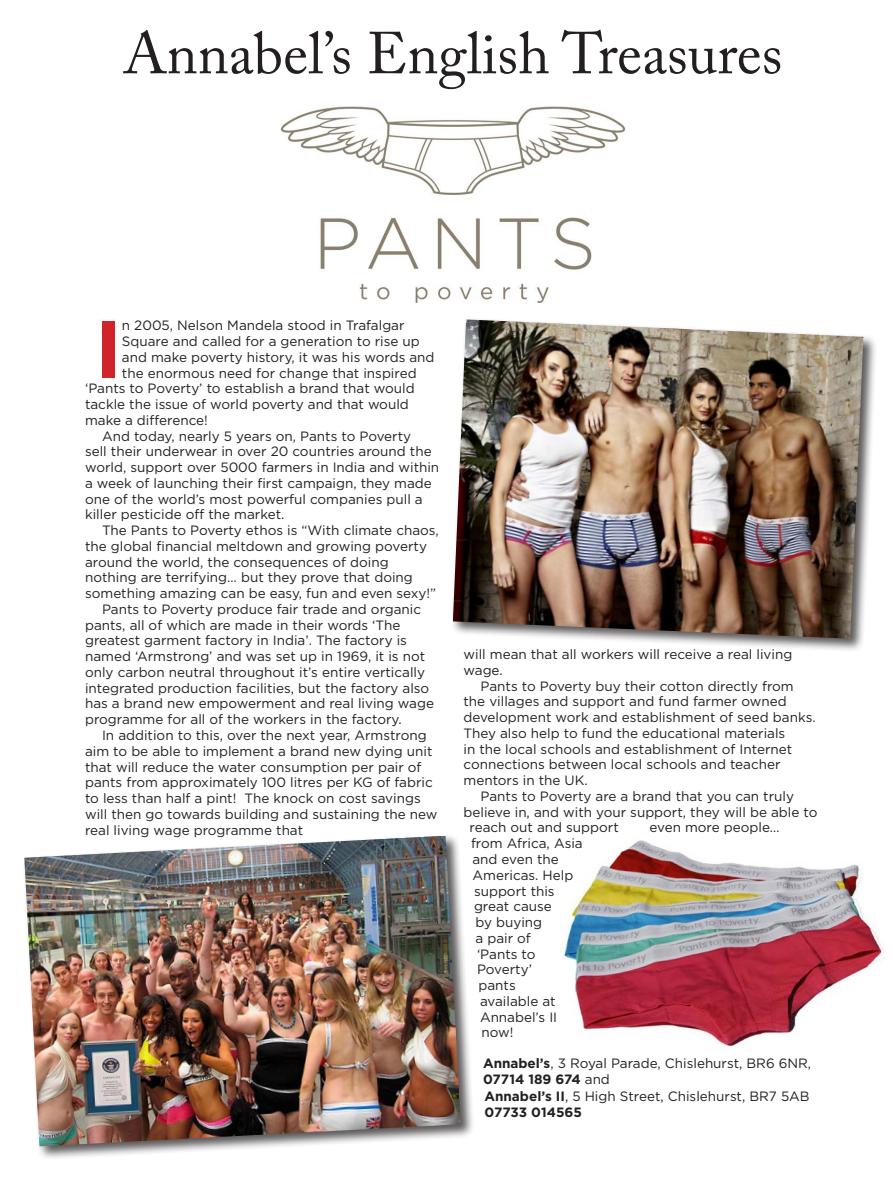
<style>
.page{position:relative;width:893px;height:1191px;background:#fff}
.page>*{position:absolute;margin:0;border:0;box-sizing:border-box;transform-origin:0 0}
.t1{font:700 81px "Gotham";color:#d1232a}
.t2{font:58.5px "Adobe Caslon Pro";color:#231f20}
.t3{font:13.5px/16.5px "Gotham";color:#231f20}
.s1{font-weight:700}
</style>
<div class="page">
<div style="left:22px;top:833px;width:453px;height:327px;background:#231f20;opacity:.75"></div>
<img style="left:24px;top:835px;width:437px;height:311px">
<img style="left:280px;top:106px;width:346px;height:196px">
<div style="left:451px;top:317px;width:426px;height:336px;background:#231f20;opacity:.75"></div>
<img style="left:453px;top:319px;width:410px;height:320px">
<img style="left:563px;top:840px;width:321px;height:207px">
<h2 class="t2" style="left:123px;top:19px;width:661px">Annabel’s English Treasures</h2>
<h1 class="t1" style="left:95px;top:295px;width:29px">I</h1>
<p class="t3" style="left:122px;top:317px;width:284px">n 2005, Nelson Mandela stood in Trafalgar</p>
<p class="t3" style="left:122px;top:333px;width:299px">Square and called for a generation to rise up</p>
<p class="t3" style="left:122px;top:348px;width:314px">and make poverty history, it was his words and</p>
<p class="t3" style="left:122px;top:364px;width:296px">the enormous need for change that inspired</p>
<p class="t3" style="left:85px;top:380px;width:331px">‘Pants to Poverty’ to establish a brand that would</p>
<p class="t3" style="left:85px;top:396px;width:325px">tackle the issue of world poverty and that would</p>
<p class="t3" style="left:85px;top:411px;width:124px">make a difference!</p>
<p class="t3" style="left:102px;top:427px;width:311px">And today, nearly 5 years on, Pants to Poverty</p>
<p class="t3" style="left:85px;top:443px;width:348px">sell their underwear in over 20 countries around the</p>
<p class="t3" style="left:85px;top:459px;width:356px">world, support over 5000 farmers in India and within</p>
<p class="t3" style="left:85px;top:474px;width:348px">a week of launching their first campaign, they made</p>
<p class="t3" style="left:85px;top:490px;width:339px">one of the world’s most powerful companies pull a</p>
<p class="t3" style="left:85px;top:506px;width:201px">killer pesticide off the market.</p>
<p class="t3" style="left:102px;top:522px;width:338px">The Pants to Poverty ethos is “With climate chaos,</p>
<p class="t3" style="left:85px;top:537px;width:343px">the global financial meltdown and growing poverty</p>
<p class="t3" style="left:85px;top:553px;width:305px">around the world, the consequences of doing</p>
<p class="t3" style="left:85px;top:569px;width:329px">nothing are terrifying… but they prove that doing</p>
<p class="t3" style="left:85px;top:585px;width:353px">something amazing can be easy, fun and even sexy!”</p>
<p class="t3" style="left:102px;top:600px;width:321px">Pants to Poverty produce fair trade and organic</p>
<p class="t3" style="left:85px;top:616px;width:317px">pants, all of which are made in their words ‘The</p>
<p class="t3" style="left:85px;top:632px;width:323px">greatest garment factory in India’. The factory is</p>
<p class="t3" style="left:85px;top:648px;width:342px">named ‘Armstrong’ and was set up in 1969, it is not</p>
<p class="t3" style="left:85px;top:663px;width:342px">only carbon neutral throughout it’s entire vertically</p>
<p class="t3" style="left:85px;top:679px;width:346px">integrated production facilities, but the factory also</p>
<p class="t3" style="left:85px;top:695px;width:350px">has a brand new empowerment and real living wage</p>
<p class="t3" style="left:85px;top:711px;width:318px">programme for all of the workers in the factory.</p>
<p class="t3" style="left:102px;top:726px;width:326px">In addition to this, over the next year, Armstrong</p>
<p class="t3" style="left:85px;top:742px;width:349px">aim to be able to implement a brand new dying unit</p>
<p class="t3" style="left:85px;top:758px;width:338px">that will reduce the water consumption per pair of</p>
<p class="t3" style="left:85px;top:774px;width:349px">pants from approximately 100 litres per KG of fabric</p>
<p class="t3" style="left:85px;top:789px;width:337px">to less than half a pint! The knock on cost savings</p>
<p class="t3" style="left:85px;top:805px;width:354px">will then go towards building and sustaining the new</p>
<p class="t3" style="left:85px;top:821px;width:220px">real living wage programme that</p>
<p class="t3" style="left:463px;top:646px;width:330px;line-height:15.8px">will mean that all workers will receive a real living wage.</p>
<p class="t3" style="left:480px;top:677px;width:315px">Pants to Poverty buy their cotton directly from</p>
<p class="t3" style="left:463px;top:693px;width:325px">the villages and support and fund farmer owned</p>
<p class="t3" style="left:463px;top:709px;width:354px">development work and establishment of seed banks.</p>
<p class="t3" style="left:463px;top:724px;width:323px">They also help to fund the educational materials</p>
<p class="t3" style="left:463px;top:740px;width:330px">in the local schools and establishment of Internet</p>
<p class="t3" style="left:463px;top:756px;width:319px">connections between local schools and teacher</p>
<p class="t3" style="left:463px;top:772px;width:126px">mentors in the UK.</p>
<p class="t3" style="left:480px;top:787px;width:315px">Pants to Poverty are a brand that you can truly</p>
<p class="t3" style="left:463px;top:803px;width:355px">believe in, and with your support, they will be able to</p>
<p class="t3" style="left:469px;top:819px;width:151px">reach out and support</p>
<p class="t3" style="left:649px;top:819px;width:132px">even more people…</p>
<p class="t3" style="left:471px;top:835px;width:113px">from Africa, Asia</p>
<p class="t3" style="left:472px;top:850px;width:88px">and even the</p>
<p class="t3" style="left:472px;top:866px;width:102px">Americas. Help</p>
<p class="t3" style="left:474px;top:882px;width:82px">support this</p>
<p class="t3" style="left:474px;top:898px;width:79px">great cause</p>
<p class="t3" style="left:475px;top:913px;width:68px">by buying</p>
<p class="t3" style="left:475px;top:929px;width:57px">a pair of</p>
<p class="t3" style="left:477px;top:945px;width:60px">‘Pants to</p>
<p class="t3" style="left:477px;top:961px;width:56px">Poverty’</p>
<p class="t3" style="left:478px;top:976px;width:39px">pants</p>
<p class="t3" style="left:480px;top:992px;width:77px">available at</p>
<p class="t3" style="left:480px;top:1008px;width:79px">Annabel’s II</p>
<p class="t3" style="left:481px;top:1024px;width:33px">now!</p>
<p class="t3" style="left:483px;top:1054px;width:330px"><span class="s1">Annabel’s</span>, 3 Royal Parade, Chislehurst, BR6 6NR,<br><span class="s1">07714 189 674</span> and<br><span class="s1">Annabel’s II</span>, 5 High Street, Chislehurst, BR7 5AB<br><span class="s1">07733 014565</span></p>
</div>
